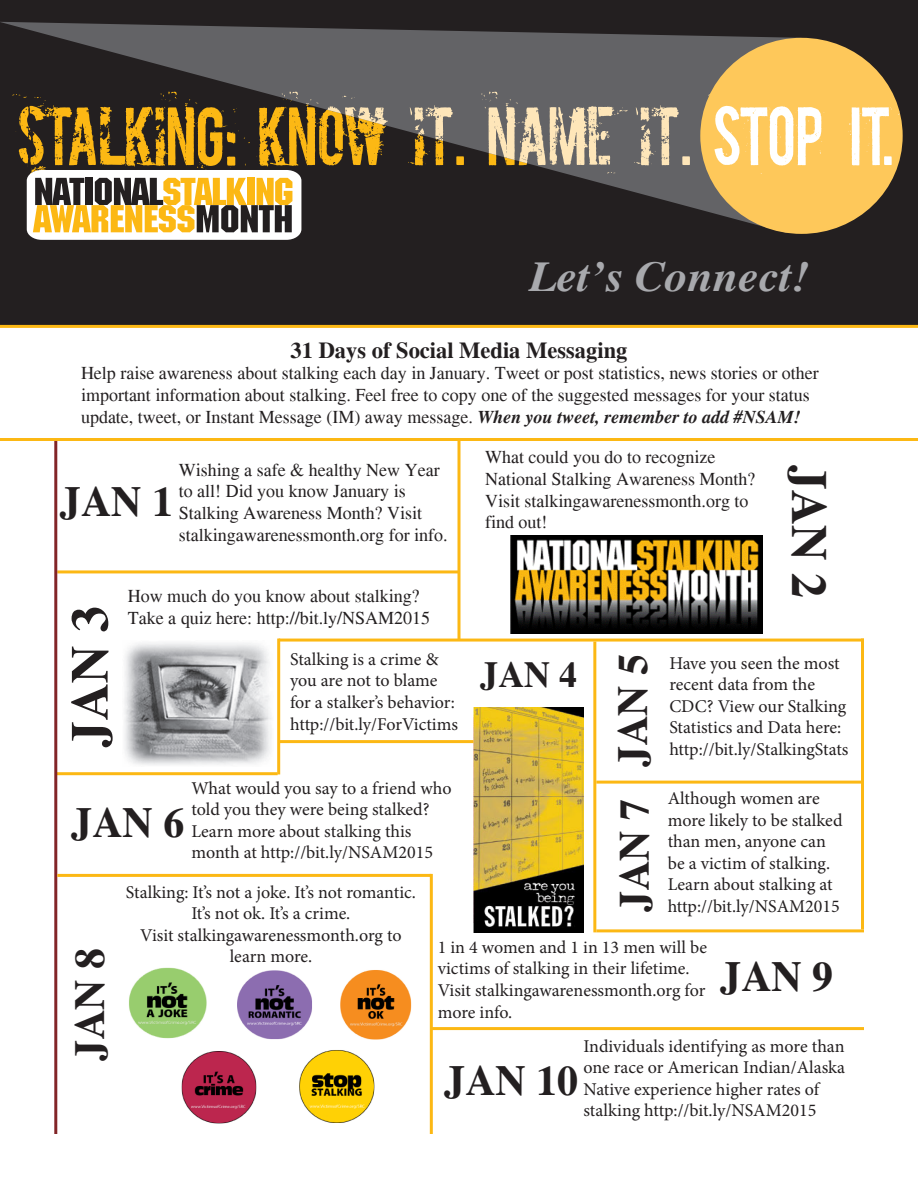
<style>
.page{position:relative;width:918px;height:1188px;background:#fff}
.page>*{position:absolute;margin:0;border:0;box-sizing:border-box;transform-origin:0 0}
.t1{font:700 52.5px "Times";color:#231f20}
.t2{font:700 49.5px "Times";color:#231f20}
.Paragraph_Style_1{font:italic 700 42.45px "Times";color:#a8a9ad;scale:1.08 1}
.t3{font:700 42px "Times";color:#231f20}
.t4{font:700 36px "Times";color:#231f20}
.head1{font:700 22.5px "Times";color:#231f20}
.t5{font:18px/21.6px "Minion Pro";letter-spacing:-.005em;color:#231f20}
.t6{font:18px/21.6px "Times";color:#231f20}
.s1{font-weight:700;font-style:italic}
</style>
<div class="page">
<div style="left:0;top:0;width:918px;height:325px;background:#231f20"></div>
<svg style="left:1px;top:22px;width:800px;height:211px;fill:#636366"></svg>
<svg style="left:408px;top:105px;width:56px;height:60px"></svg>
<svg style="left:481px;top:92px;width:147px;height:82px;background:#938a7b"></svg>
<svg style="left:634px;top:105px;width:56px;height:60px;background:#8e877d"></svg>
<div style="left:700px;top:38px;width:203px;height:196px;background:#fec85a;border-radius:50%"></div>
<svg style="left:708px;top:94px;width:117px;height:81px"></svg>
<svg style="left:848px;top:105px;width:52px;height:60px"></svg>
<svg style="left:12px;top:92px;width:376px;height:148px"></svg>
<hr style="left:0;top:325px;width:918px;height:3px;background:#fcb814">
<hr style="left:57px;top:570px;width:402px;height:3px;background:#fcb814">
<img style="left:124px;top:642px;width:147px;height:123px">
<hr style="left:458px;top:441px;width:2px;height:199px;background:#fcb814">
<hr style="left:861px;top:639px;width:3px;height:290px;background:#fcb814">
<hr style="left:277px;top:639px;width:3px;height:135px;background:#fcb814">
<hr style="left:279px;top:639px;width:585px;height:3px;background:#fcb814">
<img style="left:510px;top:536px;width:252px;height:98px">
<hr style="left:0;top:438px;width:918px;height:3px;background:#fcb814">
<hr style="left:56px;top:772px;width:222px;height:3px;background:#fcb814">
<hr style="left:54px;top:441px;width:3px;height:693px;background:#822528">
<hr style="left:593px;top:642px;width:3px;height:290px;background:#fcb814">
<img style="left:474px;top:708px;width:110px;height:224px">
<hr style="left:279px;top:740px;width:195px;height:3px;background:#fcb814">
<hr style="left:596px;top:781px;width:265px;height:3px;background:#fcb814">
<hr style="left:57px;top:874px;width:374px;height:3px;background:#fcb814">
<img style="left:340px;top:970px;width:72px;height:70px">
<img style="left:237px;top:970px;width:75px;height:70px">
<img style="left:181px;top:1051px;width:76px;height:73px">
<img style="left:129px;top:967px;width:78px;height:72px">
<img style="left:299px;top:1050px;width:76px;height:73px">
<hr style="left:596px;top:929px;width:268px;height:3px;background:#fcb814">
<hr style="left:430px;top:874px;width:3px;height:260px;background:#fcb814">
<hr style="left:431px;top:1027px;width:433px;height:3px;background:#fcb814">
<p class="Paragraph_Style_1" style="left:529px;top:251px;width:261px">Let’s Connect!</p>
<p class="head1" style="left:291px;top:336px;width:338px">31 Days of Social Media Messaging</p>
<p class="t6" style="left:81px;top:362px;width:739px">Help raise awareness about stalking each day in January. Tweet or post statistics, news stories or other important information about stalking. Feel free to copy one of the suggested messages for your status update, tweet, or Instant Message (IM) away message. <span class="s1">When you tweet, remember to add #NSAM!</span></p>
<p class="t3" style="left:60px;top:476px;width:115px">JAN 1</p>
<p class="t6" style="left:179px;top:459px;width:270px">Wishing a safe &amp; healthy New Year to all! Did you know January is Stalking Awareness Month? Visit stalkingawarenessmonth.org for info.</p>
<p class="t1" style="left:57px;top:747px;width:143px;rotate:-90deg">JAN 3</p>
<p class="t6" style="left:128px;top:585px;width:304px">How much do you know about stalking?<br>Take a quiz here: http://bit.ly/NSAM2015</p>
<p class="t5" style="left:290px;top:648px;width:166px">Stalking is a crime &amp; you are not to blame for a stalker’s behavior:</p>
<p class="t5" style="left:290px;top:713px;width:169px">http://bit.ly/ForVictims</p>
<p class="t6" style="left:485px;top:447px;width:232px">What could you do to recognize</p>
<p class="t6" style="left:485px;top:468px;width:272px">National Stalking Awareness Month?</p>
<p class="t6" style="left:485px;top:490px;width:265px">Visit stalkingawarenessmonth.org to find out!</p>
<p class="t2" style="left:840px;top:465px;width:135px;rotate:90deg">JAN 2</p>
<p class="t4" style="left:480px;top:653px;width:98px">JAN 4</p>
<p class="t3" style="left:607px;top:767px;width:115px;rotate:-90deg">JAN 5</p>
<p class="t5" style="left:669px;top:652px;width:181px">Have you seen the most recent data from the<br>CDC? View our Stalking<br>Statistics and Data here: http://bit.ly/StalkingStats</p>
<p class="t5" style="left:191px;top:777px;width:262px">What would you say to a friend who told you they were being stalked?<br>Learn more about stalking this month at http://bit.ly/NSAM2015</p>
<p class="t3" style="left:609px;top:912px;width:115px;rotate:-90deg">JAN 7</p>
<p class="t5" style="left:668px;top:788px;width:176px">Although women are more likely to be stalked than men, anyone can be a victim of stalking.<br>Learn about stalking at http://bit.ly/NSAM2015</p>
<p class="t3" style="left:71px;top:797px;width:115px">JAN 6</p>
<p class="t5" style="left:126px;top:881px;width:291px;text-align:center">Stalking: It’s not a joke. It’s not romantic.<br>It’s not ok. It’s a crime.</p>
<p class="t5" style="left:140px;top:924px;width:263px;text-align:center">Visit stalkingawarenessmonth.org to learn more.</p>
<p class="t5" style="left:438px;top:936px;width:271px">1 in 4 women and 1 in 13 men will be victims of stalking in their lifetime.</p>
<p class="t5" style="left:438px;top:979px;width:269px">Visit stalkingawarenessmonth.org for more info.</p>
<p class="t3" style="left:64px;top:1061px;width:115px;rotate:-90deg">JAN 8</p>
<p class="t3" style="left:720px;top:950px;width:115px">JAN 9</p>
<p class="t5" style="left:583px;top:1035px;width:263px">Individuals identifying as more than one race or American Indian/Alaska Native experience higher rates of stalking http://bit.ly/NSAM2015</p>
<p class="t3" style="left:444px;top:1055px;width:136px">JAN 10</p>
</div>
